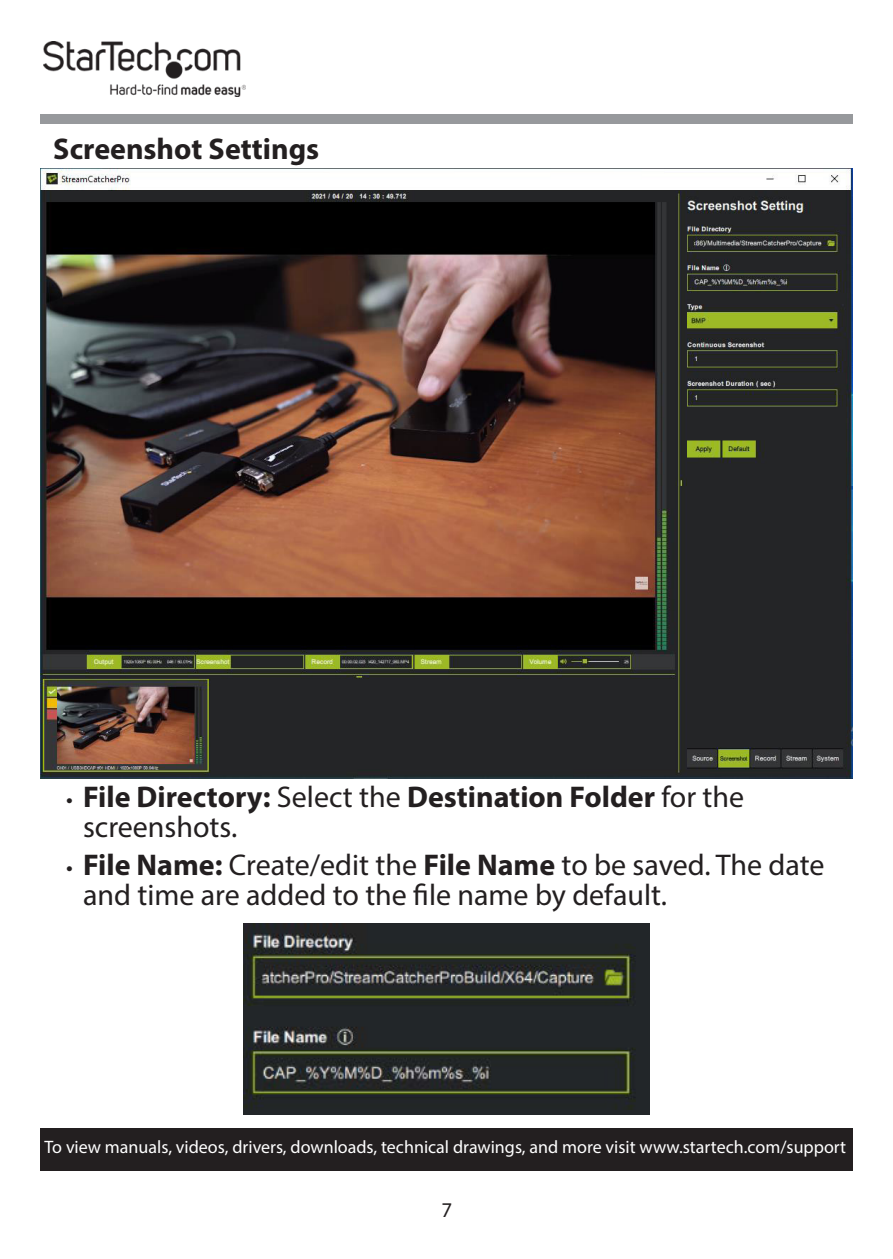
<style>
.page{position:relative;width:893px;height:1259px;background:#fff}
.page>*{position:absolute;margin:0;border:0;box-sizing:border-box;transform-origin:0 0}
.t1{font:30px/30px "Myriad Pro";color:#231f20}
.t2{font:700 30px/30px "Myriad Pro";color:#231f20}
.t3{font:21px "Myriad Pro";color:#231f20}
.t4{font:18px "Myriad Pro";color:#fff}
.s1{font-weight:400;font-size:24px}
.s2{font-weight:400}
.s3{font-size:24px}
.s4{font-weight:700}
</style>
<div class="page">
<img style="left:43px;top:42px;width:203px;height:55px">
<div style="left:40px;top:115px;width:812px;height:9px;background:#97999c"></div>
<div style="left:40px;top:1128px;width:812px;height:42px;background:#231f20"></div>
<img style="left:40px;top:168px;width:812px;height:610px">
<img style="left:243px;top:923px;width:407px;height:191px">
<h3 class="t2" style="left:53px;top:132px;width:267px">Screenshot Settings</h3>
<p class="t2" style="left:83px;top:780px;width:663px;text-indent:-17px"><span class="s1">•</span> File Directory: <span class="s2">Select the</span> Destination Folder <span class="s2">for the screenshots.</span></p>
<p class="t1" style="left:83px;top:849px;width:743px;text-indent:-17px"><span class="s3">•</span> <span class="s4">File Name:</span> Create/edit the <span class="s4">File Name</span> to be saved. The date and time are added to the file name by default.</p>
<p class="t4" style="left:45px;top:1135px;width:803px">To view manuals, videos, drivers, downloads, technical drawings, and more visit www.startech.com/support</p>
<p class="t3" style="left:442px;top:1197px;width:12px">7</p>
</div>
